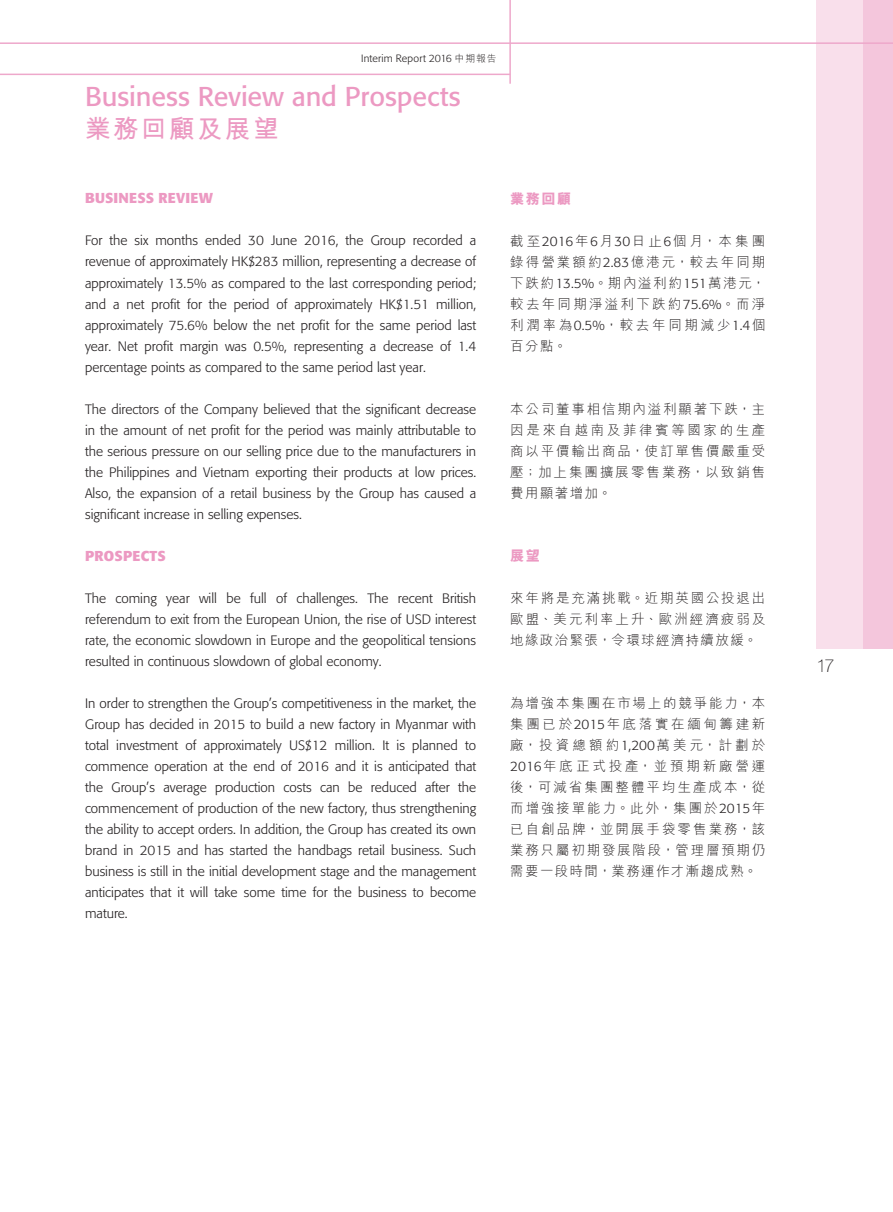
<style>
.page{position:relative;width:893px;height:1212px;background:#fff}
.page>*{position:absolute;margin:0;border:0;box-sizing:border-box;transform-origin:0 0}
.t1{font:27px "Formata";color:#ec99c2}
.t2{font:700 25.5px "M Hei HK";letter-spacing:.1em;color:#ec99c2}
.t3{font:100 18px "Helvetica Neue LT Std";color:#231f20}
.t4{font:700 14.25px "Formata";letter-spacing:.015em;color:#ec99c2}
.t5{font:800 14.25px "M Hei HK";letter-spacing:.1em;color:#ec99c2}
.t6{font:300 13.5px/21px "Formata";color:#231f20;text-align:justify}
.t7{font:300 13.5px/21px "M Hei HK";letter-spacing:.135em;color:#231f20;text-align:justify}
.t8{font:300 10.5px "Formata";letter-spacing:.015em;color:#231f20}
.s1{font-family:"M Hei HK";font-size:9.75px}
.s2{font-family:"Formata"}
</style>
<div class="page">
<div style="left:861px;top:0;width:32px;height:648px;background:#f4c6dc"></div>
<div style="left:816px;top:0;width:47px;height:648px;background:#f9dfeb"></div>
<hr style="left:0;top:42px;width:893px;height:2px;background:#eea8cb">
<hr style="left:0;top:74px;width:510px;height:1px;background:#eea8cb">
<hr style="left:509px;top:0;width:2px;height:84px;background:#eea8cb">
<p class="t8" style="left:361px;top:54px;width:137px">Interim Report 2016 <span class="s1">中期報告</span></p>
<h1 class="t1" style="left:85px;top:85px;width:377px">Business Review and Prospects</h1>
<h2 class="t2" style="left:85px;top:119px;width:195px">業務回顧及展望</h2>
<p class="t4" style="left:85px;top:192px;width:129px">BUSINESS REVIEW</p>
<p class="t6" style="left:85px;top:231px;width:393px">For the six months ended 30 June 2016, the Group recorded a revenue of approximately HK$283 million, representing a decrease of approximately 13.5% as compared to the last corresponding period; and a net profit for the period of approximately HK$1.51 million, approximately 75.6% below the net profit for the same period last year. Net profit margin was 0.5%, representing a decrease of 1.4 percentage points as compared to the same period last year.</p>
<p class="t6" style="left:85px;top:399px;width:393px">The directors of the Company believed that the significant decrease in the amount of net profit for the period was mainly attributable to the serious pressure on our selling price due to the manufacturers in the Philippines and Vietnam exporting their products at low prices.<br>Also, the expansion of a retail business by the Group has caused a significant increase in selling expenses.</p>
<p class="t4" style="left:85px;top:549px;width:82px">PROSPECTS</p>
<p class="t6" style="left:85px;top:588px;width:393px">The coming year will be full of challenges. The recent British referendum to exit from the European Union, the rise of USD interest rate, the economic slowdown in Europe and the geopolitical tensions resulted in continuous slowdown of global economy.</p>
<p class="t6" style="left:85px;top:693px;width:393px">In order to strengthen the Group’s competitiveness in the market, the Group has decided in 2015 to build a new factory in Myanmar with total investment of approximately US$12 million. It is planned to commence operation at the end of 2016 and it is anticipated that the Group’s average production costs can be reduced after the commencement of production of the new factory, thus strengthening the ability to accept orders. In addition, the Group has created its own brand in 2015 and has started the handbags retail business. Such business is still in the initial development stage and the management anticipates that it will take some time for the business to become mature.</p>
<p class="t5" style="left:510px;top:193px;width:63px">業務回顧</p>
<p class="t7" style="left:510px;top:232px;width:257px">截至<span class="s2">2016</span>年<span class="s2">6</span>月<span class="s2">30</span>日止<span class="s2">6</span>個月，本集團錄得營業額約<span class="s2">2.83</span>億港元，較去年同期下跌約<span class="s2">13.5%</span>。期內溢利約<span class="s2">151</span>萬港元，較去年同期淨溢利下跌約<span class="s2">75.6%</span>。而淨利潤率為<span class="s2">0.5%</span>，較去年同期減少<span class="s2">1.4</span>個百分點。</p>
<p class="t7" style="left:510px;top:400px;width:257px">本公司董事相信期內溢利顯著下跌，主因是來自越南及菲律賓等國家的生產商以平價輸出商品，使訂單售價嚴重受壓；加上集團擴展零售業務，以致銷售費用顯著增加。</p>
<p class="t5" style="left:510px;top:550px;width:31px">展望</p>
<p class="t7" style="left:510px;top:589px;width:257px">來年將是充滿挑戰。近期英國公投退出歐盟、美元利率上升、歐洲經濟疲弱及地緣政治緊張，令環球經濟持續放緩。</p>
<p class="t7" style="left:510px;top:694px;width:257px">為增強本集團在市場上的競爭能力，本集團已於<span class="s2">2015</span>年底落實在緬甸籌建新廠，投資總額約<span class="s2">1,200</span>萬美元，計劃於<span class="s2">2016</span>年底正式投產，並預期新廠營運後，可減省集團整體平均生產成本，從而增強接單能力。此外，集團於<span class="s2">2015</span>年已自創品牌，並開展手袋零售業務，該業務只屬初期發展階段，管理層預期仍需要一段時間，業務運作才漸趨成熟。</p>
<h3 class="t3" style="left:816px;top:659px;width:20px">17</h3>
</div>
